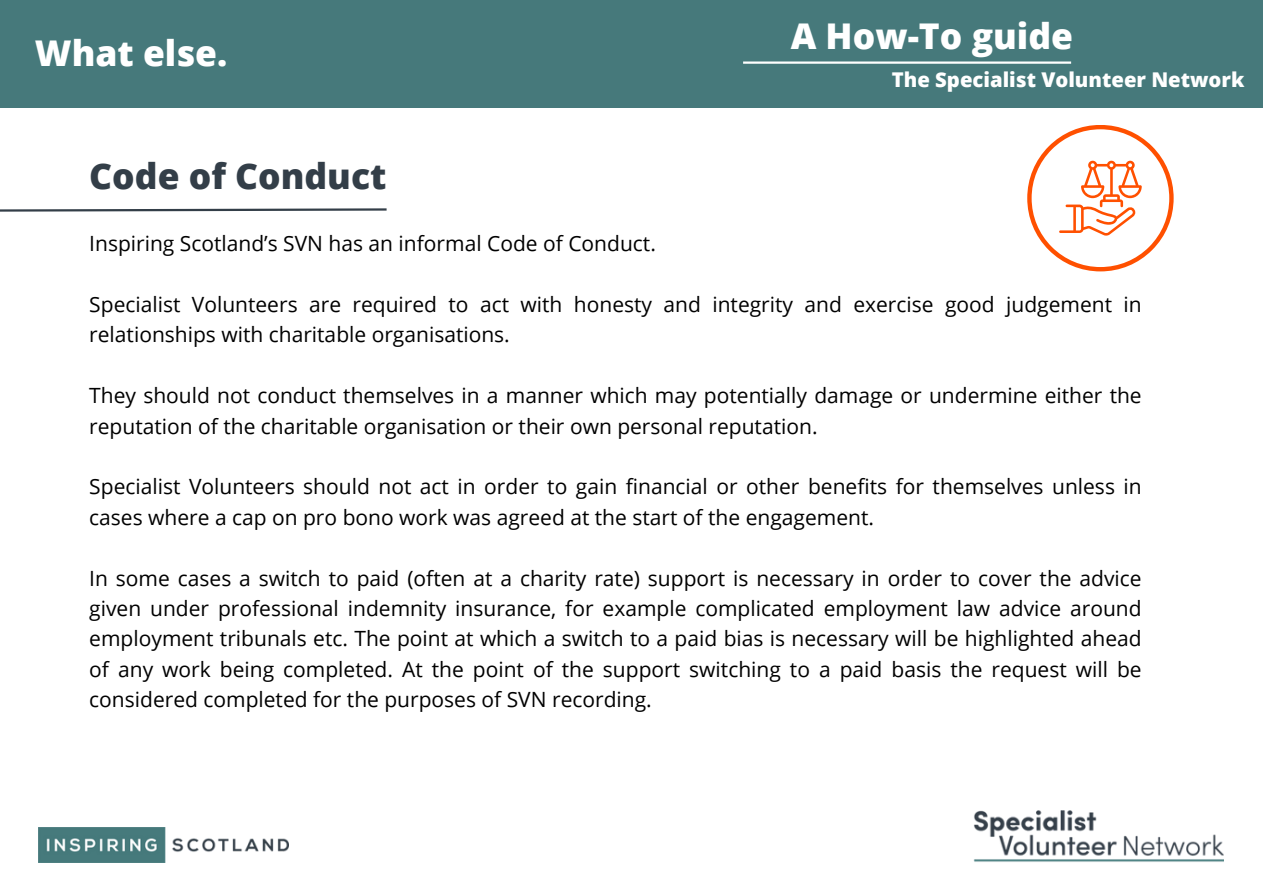
<style>
.page{position:relative;width:1263px;height:894px;background:#fff}
.page>*{position:absolute;margin:0;border:0;box-sizing:border-box;transform-origin:0 0}
.t1{font:800 35.4px "Open Sans";color:#fff}
.t2{font:800 35.4px "Open Sans";color:#333e48}
.t3{font:21px/30.3px "Open Sans";color:#000}
.t4{font:800 20.25px "Open Sans";color:#fff}
</style>
<div class="page">
<img style="left:38px;top:827px;width:250px;height:35px">
<div style="left:0;top:0;width:1263px;height:107px;background:#46797b"></div>
<img style="left:973px;top:810px;width:250px;height:52px">
<svg style="left:0;top:208px;width:387px;height:4px"></svg>
<svg style="left:1027px;top:125px;width:147px;height:146px"></svg>
<hr style="left:743px;top:61px;width:328px;height:3px;background:#fff">
<p class="t1" style="left:35px;top:28px;width:194px">What else.</p>
<p class="t2" style="left:89px;top:151px;width:299px">Code of Conduct</p>
<p class="t1" style="left:791px;top:11px;width:284px">A How-To guide</p>
<p class="t4" style="left:892px;top:65px;width:354px">The Specialist Volunteer Network</p>
<h2 class="t3" style="left:89px;top:228px;width:568px">Inspiring Scotland’s SVN has an informal Code of Conduct.</h2>
<p class="t3" style="left:89px;top:289px;width:1054px">Specialist Volunteers are required to act with honesty and integrity and exercise good judgement in relationships with charitable organisations.</p>
<h1 class="t3" style="left:89px;top:380px;width:1054px">They should not conduct themselves in a manner which may potentially damage or undermine either the reputation of the charitable organisation or their own personal reputation.</h1>
<p class="t3" style="left:89px;top:471px;width:1054px">Specialist Volunteers should not act in order to gain financial or other benefits for themselves unless in cases where a cap on pro bono work was agreed at the start of the engagement.</p>
<p class="t3" style="left:89px;top:562px;width:1054px;text-align:justify">In some cases a switch to paid (often at a charity rate) support is necessary in order to cover the advice given under professional indemnity insurance, for example complicated employment law advice around employment tribunals etc. The point at which a switch to a paid bias is necessary will be highlighted ahead of any work being completed. At the point of the support switching to a paid basis the request will be considered completed for the purposes of SVN recording.</p>
</div>
